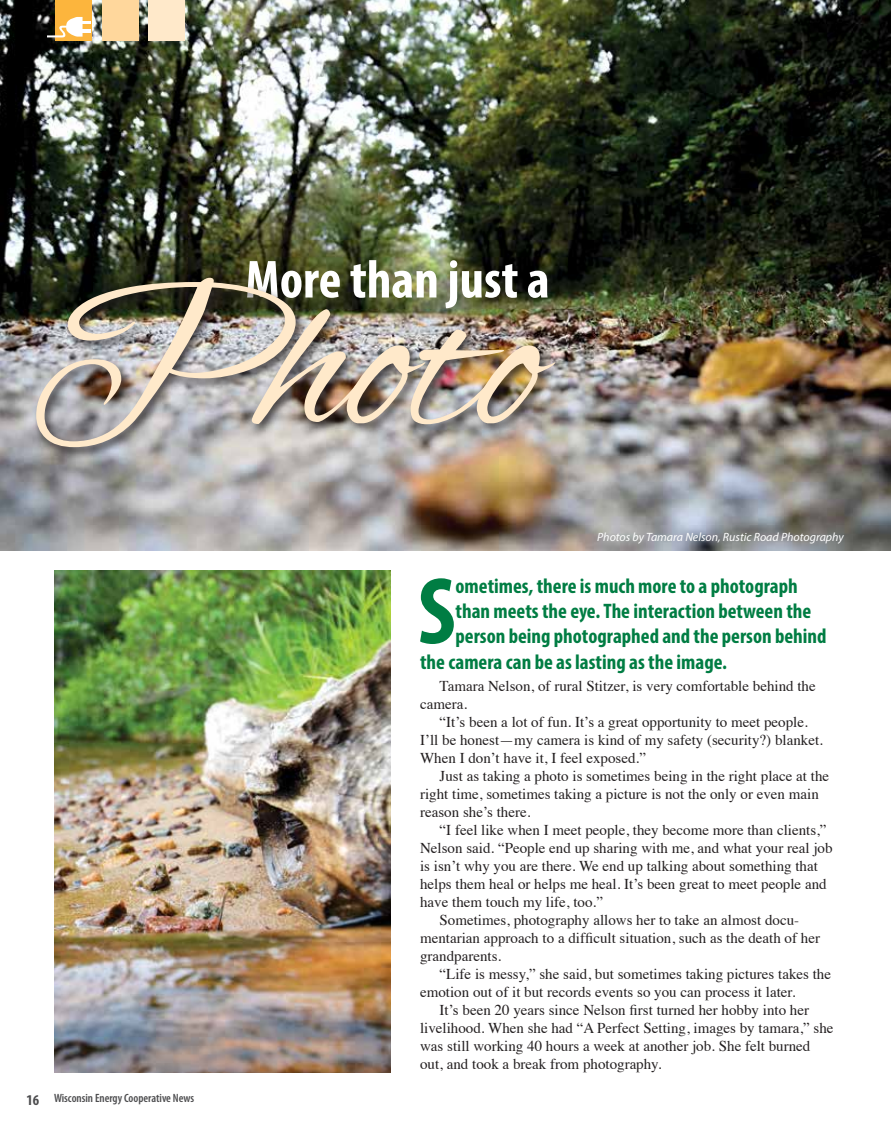
<style>
.page{position:relative;width:891px;height:1134px;background:#fff}
.page>*{position:absolute;margin:0;border:0;box-sizing:border-box;transform-origin:0 0}
.t1{font:225px "Alex Brush";color:#ffe9ca}
.t2{font:700 condensed 95.85px "Myriad Pro";color:#007d43}
.t3{font:700 condensed 54px "Myriad Pro";color:#fff}
.t4{font:700 condensed 21px "Myriad Pro";color:#007d43}
.t5{font:15px/18px "Times";color:#231f20}
.t6{font:italic 12px "Myriad Pro";color:#fff}
.t7{font:600 condensed 12px "Myriad Pro";color:#4d4d4f}
.s1{font-weight:700;font-size:15px}
</style>
<div class="page">
<img style="left:0;top:0;width:891px;height:550px">
<div style="left:56px;top:0;width:36px;height:40px;background:#fcb53d"></div>
<div style="left:102px;top:0;width:37px;height:40px;background:#ffd79c"></div>
<div style="left:148px;top:0;width:37px;height:40px;background:#ffe9ca"></div>
<svg style="left:48px;top:17px;width:42px;height:21px"></svg>
<img style="left:55px;top:570px;width:336px;height:503px">
<div style="left:33px;top:275px;width:535px;height:185px;background:#231f20;opacity:.75"></div>
<h3 class="t3" style="left:245px;top:246px;width:306px">More than just a</h3>
<h1 class="t1" style="left:27px;top:237px;width:517px">Photo</h1>
<p class="t6" style="left:597px;top:530px;width:248px">Photos by Tamara Nelson, Rustic Road Photography</p>
<p class="t7" style="left:27px;top:1091px;width:169px"><span class="s1">16</span> Wisconsin Energy Cooperative News</p>
<h2 class="t2" style="left:418px;top:552px;width:39px">S</h2>
<h3 class="t4" style="left:456px;top:573px;width:344px">ometimes, there is much more to a photograph</h3>
<h3 class="t4" style="left:456px;top:598px;width:357px">than meets the eye. The interaction between the</h3>
<h3 class="t4" style="left:456px;top:623px;width:373px">person being photographed and the person behind</h3>
<h3 class="t4" style="left:420px;top:649px;width:309px">the camera can be as lasting as the image.</h3>
<p class="t5" style="left:420px;top:676px;width:397px;text-indent:20px">Tamara Nelson, of rural Stitzer, is very comfortable behind the camera.</p>
<p class="t5" style="left:420px;top:712px;width:404px;text-indent:20px">“It’s been a lot of fun. It’s a great opportunity to meet people.<br>I’ll be honest—my camera is kind of my safety (security?) blanket.<br>When I don’t have it, I feel exposed.”</p>
<p class="t5" style="left:420px;top:766px;width:411px;text-indent:20px">Just as taking a photo is sometimes being in the right place at the right time, sometimes taking a picture is not the only or even main reason she’s there.</p>
<p class="t5" style="left:440px;top:820px;width:388px">“I feel like when I meet people, they become more than clients,”</p>
<p class="t5" style="left:420px;top:838px;width:414px">Nelson said. “People end up sharing with me, and what your real job</p>
<p class="t5" style="left:420px;top:856px;width:399px">is isn’t why you are there. We end up talking about something that</p>
<p class="t5" style="left:420px;top:874px;width:408px">helps them heal or helps me heal. It’s been great to meet people and</p>
<p class="t5" style="left:420px;top:892px;width:184px">have them touch my life, too.”</p>
<p class="t5" style="left:440px;top:910px;width:361px">Sometimes, photography allows her to take an almost docu-</p>
<p class="t5" style="left:420px;top:928px;width:401px">mentarian approach to a difficult situation, such as the death of her</p>
<p class="t5" style="left:420px;top:946px;width:83px">grandparents.</p>
<p class="t5" style="left:440px;top:964px;width:393px">“Life is messy,” she said, but sometimes taking pictures takes the</p>
<p class="t5" style="left:420px;top:982px;width:377px">emotion out of it but records events so you can process it later.</p>
<p class="t5" style="left:440px;top:1000px;width:371px">It’s been 20 years since Nelson first turned her hobby into her</p>
<p class="t5" style="left:420px;top:1018px;width:415px">livelihood. When she had “A Perfect Setting, images by tamara,” she</p>
<p class="t5" style="left:420px;top:1036px;width:392px">was still working 40 hours a week at another job. She felt burned</p>
<p class="t5" style="left:420px;top:1054px;width:243px">out, and took a break from photography.</p>
</div>
